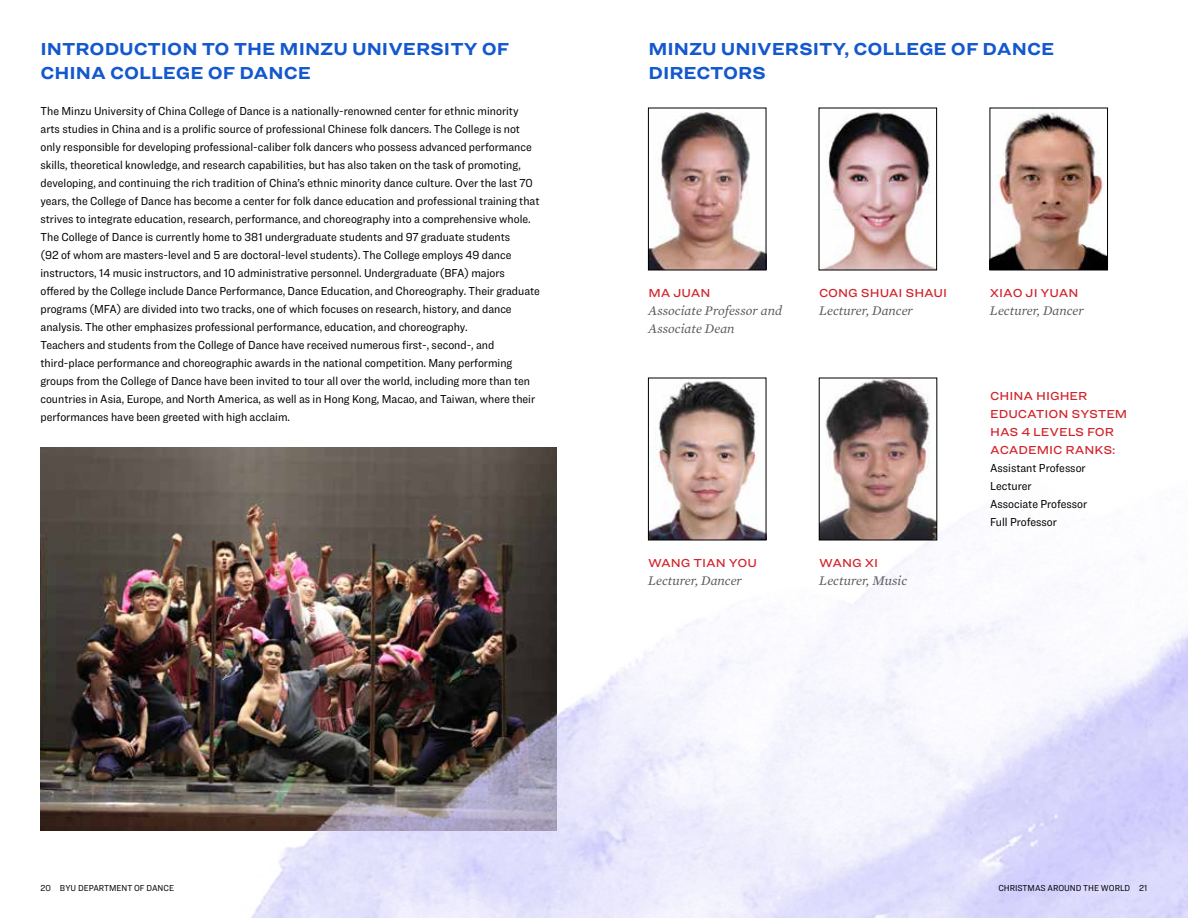
<style>
.page{position:relative;width:1188px;height:918px;background:#fff}
.page>*{position:absolute;margin:0;border:0;box-sizing:border-box;transform-origin:0 0}
.t1{font:700 18px/24px "Ringside Wide";color:#1458ce}
.t2{font:italic 13.5px/18px "Mercury Text G1";color:#58595b}
.t3{font:12px/18px "Ringside Narrow";color:#000}
.t4{font:500 12px/18px "Ringside Wide";color:#d2232a}
.t5{font:9px "Ringside Narrow";color:#000}
</style>
<div class="page">
<img style="left:41px;top:447px;width:68px;height:384px">
<img style="left:109px;top:420px;width:1079px;height:498px">
<img style="left:650px;top:110px;width:114px;height:158px">
<div style="left:648px;top:108px;width:118px;height:162px;border:1px solid #000"></div>
<img style="left:992px;top:112px;width:114px;height:156px">
<div style="left:990px;top:108px;width:118px;height:162px;border:1px solid #000"></div>
<img style="left:821px;top:380px;width:114px;height:158px">
<div style="left:819px;top:378px;width:118px;height:162px;border:1px solid #000"></div>
<img style="left:824px;top:112px;width:111px;height:156px">
<img style="left:650px;top:381px;width:114px;height:157px">
<div style="left:648px;top:378px;width:118px;height:162px;border:1px solid #000"></div>
<h1 class="t1" style="left:40px;top:36px;width:470px">INTRODUCTION TO THE MINZU UNIVERSITY OF<br>CHINA COLLEGE OF DANCE</h1>
<p class="t3" style="left:40px;top:102px;width:501px">The Minzu University of China College of Dance is a nationally-renowned center for ethnic minority arts studies in China and is a prolific source of professional Chinese folk dancers. The College is not only responsible for developing professional-caliber folk dancers who possess advanced performance skills, theoretical knowledge, and research capabilities, but has also taken on the task of promoting, developing, and continuing the rich tradition of China’s ethnic minority dance culture. Over the last 70 years, the College of Dance has become a center for folk dance education and professional training that strives to integrate education, research, performance, and choreography into a comprehensive whole.<br>The College of Dance is currently home to 381 undergraduate students and 97 graduate students<br>(92 of whom are masters-level and 5 are doctoral-level students). The College employs 49 dance instructors, 14 music instructors, and 10 administrative personnel. Undergraduate (BFA) majors offered by the College include Dance Performance, Dance Education, and Choreography. Their graduate programs (MFA) are divided into two tracks, one of which focuses on research, history, and dance analysis. The other emphasizes professional performance, education, and choreography.<br>Teachers and students from the College of Dance have received numerous first-, second-, and third-place performance and choreographic awards in the national competition. Many performing groups from the College of Dance have been invited to tour all over the world, including more than ten countries in Asia, Europe, and North America, as well as in Hong Kong, Macao, and Taiwan, where their performances have been greeted with high acclaim.</p>
<h1 class="t1" style="left:648px;top:36px;width:407px">MINZU UNIVERSITY, COLLEGE OF DANCE<br>DIRECTORS</h1>
<p class="t4" style="left:648px;top:284px;width:64px">MA JUAN</p>
<p class="t2" style="left:648px;top:301px;width:135px">Associate Professor and<br>Associate Dean</p>
<p class="t4" style="left:819px;top:284px;width:130px">CONG SHUAI SHAUI</p>
<p class="t2" style="left:819px;top:301px;width:96px">Lecturer, Dancer</p>
<p class="t4" style="left:648px;top:554px;width:111px">WANG TIAN YOU</p>
<p class="t2" style="left:648px;top:571px;width:96px">Lecturer, Dancer</p>
<p class="t4" style="left:819px;top:554px;width:60px">WANG XI</p>
<p class="t2" style="left:819px;top:571px;width:89px">Lecturer, Music</p>
<p class="t4" style="left:990px;top:284px;width:90px">XIAO JI YUAN</p>
<p class="t2" style="left:990px;top:301px;width:96px">Lecturer, Dancer</p>
<p class="t4" style="left:990px;top:386px;width:139px">CHINA HIGHER<br>EDUCATION SYSTEM<br>HAS 4 LEVELS FOR<br>ACADEMIC RANKS:</p>
<p class="t3" style="left:990px;top:458px;width:99px">Assistant Professor<br>Lecturer<br>Associate Professor<br>Full Professor</p>
<p class="t5" style="left:41px;top:882px;width:135px">20 BYU DEPARTMENT OF DANCE</p>
<p class="t5" style="left:998px;top:882px;width:151px">CHRISTMAS AROUND THE WORLD 21</p>
</div>
